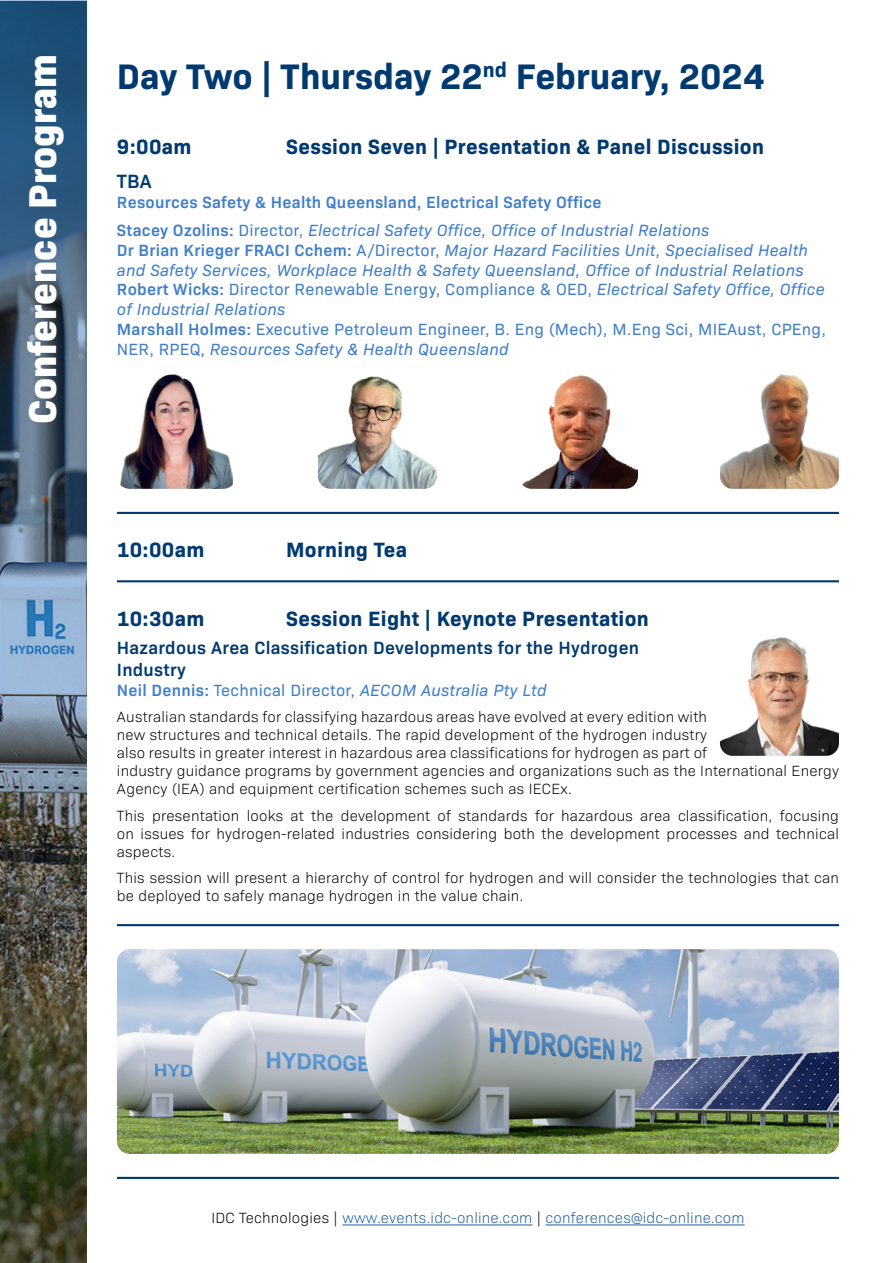
<style>
.page{position:relative;width:893px;height:1263px;background:#fff}
.page>*{position:absolute;margin:0;border:0;box-sizing:border-box;transform-origin:0 0}
.t1{font:800 39.3px "Bio Sans";color:#fff}
.t2{font:700 36px "Bio Sans";color:#003a70}
.t3{font:700 21px "Bio Sans";letter-spacing:.015em;color:#003a70}
.t4{font:600 19.5px "Bio Sans";color:#003a70}
.t5{font:600 18px/21.6px "Bio Sans";letter-spacing:.015em;color:#003a70}
.t6{font:italic 16.5px/19.8px "Bio Sans";letter-spacing:.015em;color:#407ec9}
.t7{font:600 16.5px/28.3px "Bio Sans";letter-spacing:.015em;color:#407ec9}
.t8{font:300 15px/18px "Bio Sans";letter-spacing:.015em;color:#000}
.t9{font:300 15px "Bio Sans";letter-spacing:.015em;color:#215e9e}
.s1{font-weight:400}
.s2{font-weight:400;font-style:italic}
.s3{font-weight:600;font-style:normal}
.s4{font-style:normal}
.s5{color:#000}
</style>
<div class="page">
<img style="left:0;top:0;width:86px;height:1263px">
<hr style="left:117px;top:512px;width:722px;height:2px;background:#003a70">
<hr style="left:117px;top:580px;width:722px;height:2px;background:#003a70">
<hr style="left:117px;top:1177px;width:722px;height:2px;background:#003a70">
<hr style="left:117px;top:924px;width:722px;height:2px;background:#003a70">
<hr style="left:342px;top:1225px;width:191px;height:1px;background:#215e9e">
<hr style="left:545px;top:1225px;width:199px;height:1px;background:#215e9e">
<img style="left:720px;top:637px;width:119px;height:119px">
<img style="left:120px;top:374px;width:113px;height:115px">
<img style="left:318px;top:376px;width:119px;height:113px">
<img style="left:522px;top:375px;width:116px;height:114px">
<img style="left:720px;top:374px;width:119px;height:115px">
<img style="left:117px;top:949px;width:722px;height:205px">
<h1 class="t1" style="left:12px;top:424px;width:371px;rotate:-90deg">Conference Program</h1>
<h2 class="t2" style="left:117px;top:49px;width:649px">Day Two | Thursday 22<sup>nd</sup> February, 2024</h2>
<h3 class="t3" style="left:117px;top:131px;width:76px">9:00am</h3>
<h3 class="t3" style="left:286px;top:131px;width:479px">Session Seven | Presentation &amp; Panel Discussion</h3>
<h3 class="t4" style="left:117px;top:166px;width:36px">TBA</h3>
<p class="t7" style="left:117px;top:186px;width:594px">Resources Safety &amp; Health Queensland, Electrical Safety Office<br>Stacey Ozolins: <span class="s1">Director,</span> <span class="s2">Electrical Safety Office, Office of Industrial Relations</span></p>
<p class="t6" style="left:117px;top:239px;width:711px"><span class="s3">Dr Brian Krieger FRACI Cchem:</span> <span class="s4">A/Director,</span> Major Hazard Facilities Unit, Specialised Health and Safety Services, Workplace Health &amp; Safety Queensland, Office of Industrial Relations <span class="s3">Robert Wicks:</span> <span class="s4">Director Renewable Energy, Compliance &amp; OED,</span> Electrical Safety Office, Office of Industrial Relations<br><span class="s3">Marshall Holmes:</span> <span class="s4">Executive Petroleum Engineer, B. Eng (Mech), M.Eng Sci, MIEAust, CPEng, NER, RPEQ,</span> Resources Safety &amp; Health Queensland</p>
<h3 class="t3" style="left:117px;top:534px;width:89px">10:00am</h3>
<h3 class="t3" style="left:286px;top:534px;width:123px">Morning Tea</h3>
<h3 class="t3" style="left:117px;top:602px;width:89px">10:30am</h3>
<h3 class="t3" style="left:286px;top:602px;width:364px">Session Eight | Keynote Presentation</h3>
<p class="t5" style="left:117px;top:636px;width:524px">Hazardous Area Classification Developments for the Hydrogen<br>Industry</p>
<p class="t6" style="left:117px;top:679px;width:431px"><span class="s3">Neil Dennis:</span> <span class="s4">Technical Director,</span> AECOM Australia Pty Ltd</p>
<p class="t8" style="left:117px;top:707px;width:724px">Australian standards for classifying hazardous areas have evolved at every edition with<br>new structures and technical details. The rapid development of the hydrogen industry<br>also results in greater interest in hazardous area classifications for hydrogen as part of<br>industry guidance programs by government agencies and organizations such as the International Energy Agency (IEA) and equipment certification schemes such as IECEx.</p>
<p class="t8" style="left:117px;top:805px;width:724px;text-align:justify">This presentation looks at the development of standards for hazardous area classification, focusing on issues for hydrogen-related industries considering both the development processes and technical aspects.</p>
<p class="t8" style="left:117px;top:868px;width:724px">This session will present a hierarchy of control for hydrogen and will consider the technologies that can be deployed to safely manage hydrogen in the value chain.</p>
<p class="t9" style="left:211px;top:1207px;width:535px"><span class="s5">IDC Technologies |</span> www.events.idc-online.com <span class="s5">|</span> conferences@idc-online.com</p>
</div>
